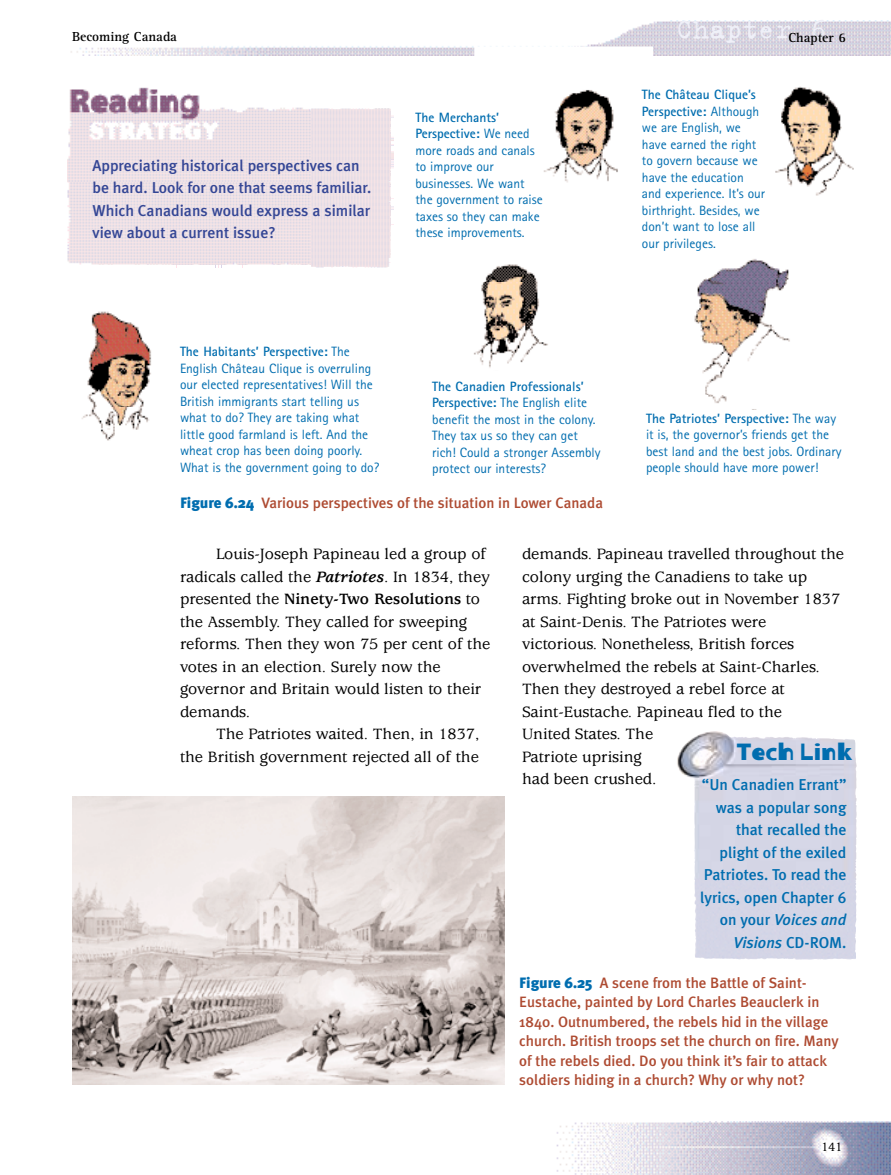
<style>
.page{position:relative;width:891px;height:1175px;background:#fff}
.page>*{position:absolute;margin:0;border:0;box-sizing:border-box;transform-origin:0 0}
.t1{font:30px "Trixie Text";color:#eff0f8}
.t2{font:27px "Cathodelic";color:#006daf}
.t3{font:500 16.5px/22.5px "Usherwood";color:#000}
.t4{font:500 15.75px/22.5px "Meta Plus";color:#006daf;text-align:right}
.t5{font:500 15.75px/22.5px "Meta Plus";color:#344695}
.t6{font:500 15px/19.5px "Meta Plus";color:#ae4b32}
.t7{font:13.5px/16.5px "Rotis Sans Serif";color:#006daf}
.t8{font:700 13.5px "Rotis Serif";color:#000}
.t9{font:13.5px "Rotis Serif";color:#000}
.s1{font-weight:700}
.s2{font-weight:900;color:#006daf}
.s3{font-weight:700;font-style:italic}
.s4{font-style:italic}
</style>
<div class="page">
<img style="left:556px;top:1121px;width:335px;height:53px">
<img style="left:71px;top:21px;width:820px;height:34px">
<img style="left:474px;top:46px;width:179px;height:10px">
<img style="left:543px;top:90px;width:75px;height:93px">
<img style="left:87px;top:311px;width:65px;height:96px">
<img style="left:81px;top:407px;width:68px;height:34px">
<img style="left:784px;top:86px;width:54px;height:22px">
<img style="left:775px;top:108px;width:79px;height:88px">
<img style="left:710px;top:259px;width:79px;height:19px">
<img style="left:694px;top:278px;width:96px;height:132px">
<img style="left:484px;top:264px;width:54px;height:18px">
<img style="left:474px;top:282px;width:74px;height:86px">
<img style="left:67px;top:87px;width:245px;height:96px">
<img style="left:67px;top:183px;width:245px;height:84px">
<div style="left:312px;top:108px;width:81px;height:160px;background:#e7dee6"></div>
<img style="left:72px;top:797px;width:433px;height:287px">
<img style="left:677px;top:731px;width:180px;height:147px">
<div style="left:694px;top:878px;width:163px;height:82px;background:#d4d5e6"></div>
<p class="t8" style="left:72px;top:31px;width:107px">Becoming Canada</p>
<h1 class="t1" style="left:676px;top:10px;width:152px">Chapter 6</h1>
<p class="t8" style="left:789px;top:32px;width:59px">Chapter 6</p>
<p class="t5" style="left:92px;top:156px;width:280px">Appreciating historical perspectives can be hard. Look for one that seems familiar.<br>Which Canadians would express a similar view about a current issue?</p>
<p class="t7" style="left:415px;top:110px;width:129px"><span class="s1">The Merchants’<br>Perspective:</span> We need more roads and canals to improve our businesses. We want the government to raise taxes so they can make these improvements.</p>
<p class="t7" style="left:180px;top:345px;width:201px"><span class="s1">The Habitants’ Perspective:</span> The English Château Clique is overruling our elected representatives! Will the British immigrants start telling us what to do? They are taking what little good farmland is left. And the wheat crop has been doing poorly.<br>What is the government going to do?</p>
<p class="t7" style="left:432px;top:379px;width:170px"><span class="s1">The Canadien Professionals’<br>Perspective:</span> The English elite benefit the most in the colony.<br>They tax us so they can get rich! Could a stronger Assembly protect our interests?</p>
<p class="t6" style="left:180px;top:495px;width:425px"><span class="s2">Figure 6.24</span> Various perspectives of the situation in Lower Canada</p>
<p class="t7" style="left:642px;top:88px;width:125px"><span class="s1">The Château Clique’s<br>Perspective:</span> Although we are English, we have earned the right to govern because we have the education and experience. It’s our birthright. Besides, we don’t want to lose all our privileges.</p>
<p class="t7" style="left:646px;top:411px;width:197px"><span class="s1">The Patriotes’ Perspective:</span> The way it is, the governor’s friends get the best land and the best jobs. Ordinary people should have more power!</p>
<p class="t3" style="left:180px;top:544px;width:312px;text-indent:36px">Louis-Joseph Papineau led a group of radicals called the <span class="s3">Patriotes</span>. In 1834, they presented the <span class="s1">Ninety-Two Resolutions</span> to the Assembly. They called for sweeping reforms. Then they won 75 per cent of the votes in an election. Surely now the governor and Britain would listen to their demands.</p>
<p class="t3" style="left:180px;top:724px;width:301px;text-align:right">The Patriotes waited. Then, in 1837,<br>the British government rejected all of the</p>
<p class="t3" style="left:522px;top:544px;width:324px">demands. Papineau travelled throughout the colony urging the Canadiens to take up arms. Fighting broke out in November 1837 at Saint-Denis. The Patriotes were victorious. Nonetheless, British forces overwhelmed the rebels at Saint-Charles.<br>Then they destroyed a rebel force at Saint-Eustache. Papineau fled to the<br>United States. The<br>Patriote uprising<br>had been crushed.</p>
<h2 class="t2" style="left:737px;top:743px;width:117px">Tech Link</h2>
<p class="t4" style="left:700px;top:775px;width:148px">“Un Canadien Errant” was a popular song that recalled the plight of the exiled<br>Patriotes. To read the lyrics, open Chapter 6 on your <span class="s4">Voices and<br>Visions</span> CD-ROM.</p>
<p class="t6" style="left:519px;top:974px;width:321px"><span class="s2">Figure 6.25</span> A scene from the Battle of Saint-Eustache, painted by Lord Charles Beauclerk in 1840. Outnumbered, the rebels hid in the village church. British troops set the church on fire. Many of the rebels died. Do you think it’s fair to attack soldiers hiding in a church? Why or why not?</p>
<p class="t9" style="left:821px;top:1141px;width:23px">141</p>
</div>
